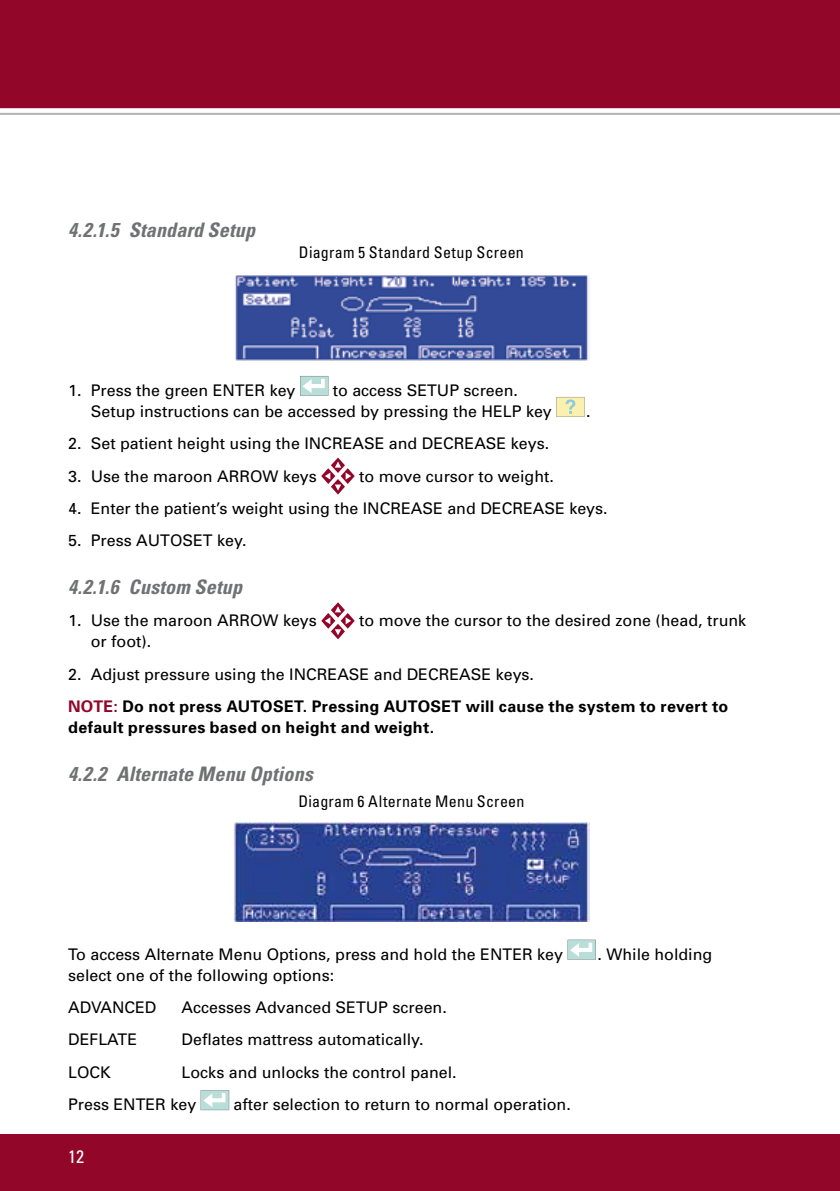
<style>
.page{position:relative;width:840px;height:1191px;background:#fff}
.page>*{position:absolute;margin:0;border:0;box-sizing:border-box;transform-origin:0 0}
.t1{font:italic 700 condensed 20px "Univers";letter-spacing:.01em;color:#707172}
.t2{font:condensed 18px "Univers";color:#fff}
.t3{font:16px/32.4px "Univers";color:#000}
.t4{font:700 16px/32.4px "Univers";letter-spacing:.02em;color:#000}
.t5{font:condensed 16px "Univers";letter-spacing:.015em;color:#000}
.s1{font-weight:400}
.s2{color:#92062a}
</style>
<div class="page">
<div style="left:0;top:1134px;width:839px;height:57px;background:#92062a"></div>
<div style="left:0;top:0;width:839px;height:115px;background:#92062a"></div>
<img style="left:235px;top:275px;width:354px;height:85px">
<svg style="left:300px;top:376px;width:28px;height:20px"></svg>
<svg style="left:556px;top:397px;width:28px;height:20px"></svg>
<svg style="left:321px;top:457px;width:33px;height:37px"></svg>
<svg style="left:321px;top:602px;width:33px;height:37px"></svg>
<img style="left:233px;top:822px;width:356px;height:99px">
<svg style="left:567px;top:939px;width:28px;height:20px"></svg>
<svg style="left:201px;top:1090px;width:28px;height:20px"></svg>
<p class="t1" style="left:68px;top:217px;width:188px">4.2.1.5 Standard Setup</p>
<p class="t5" style="left:299px;top:242px;width:226px">Diagram 5 Standard Setup Screen</p>
<p class="t3" style="left:91px;top:379px;width:462px;line-height:21px;text-indent:242px">to access SETUP screen.<br>Setup instructions can be accessed by pressing the HELP key</p>
<p class="t3" style="left:68px;top:374px;width:229px">1. Press the green ENTER key</p>
<p class="t3" style="left:586px;top:395px;width:6px">.</p>
<p class="t3" style="left:68px;top:427px;width:482px">2. Set patient height using the INCREASE and DECREASE keys.</p>
<p class="t3" style="left:68px;top:459px;width:250px">3. Use the maroon ARROW keys</p>
<p class="t3" style="left:359px;top:459px;width:196px">to move cursor to weight.</p>
<p class="t3" style="left:68px;top:492px;width:540px">4. Enter the patient’s weight using the INCREASE and DECREASE keys.</p>
<p class="t3" style="left:68px;top:524px;width:180px">5. Press AUTOSET key.</p>
<p class="t1" style="left:68px;top:574px;width:175px">4.2.1.6 Custom Setup</p>
<p class="t3" style="left:68px;top:604px;width:250px">1. Use the maroon ARROW keys</p>
<p class="t3" style="left:359px;top:604px;width:388px">to move the cursor to the desired zone (head, trunk</p>
<p class="t3" style="left:91px;top:625px;width:62px">or foot).</p>
<p class="t4" style="left:68px;top:657px;width:661px"><span class="s1">2. Adjust pressure using the INCREASE and DECREASE keys.<br></span><span class="s2">NOTE:</span> Do not press AUTOSET. Pressing AUTOSET will cause the system to revert to</p>
<p class="t4" style="left:68px;top:710px;width:367px">default pressures based on height and weight.</p>
<p class="t1" style="left:68px;top:761px;width:246px">4.2.2 Alternate Menu Options</p>
<p class="t5" style="left:298px;top:791px;width:227px">Diagram 6 Alternate Menu Screen</p>
<p class="t3" style="left:68px;top:937px;width:496px">To access Alternate Menu Options, press and hold the ENTER key</p>
<p class="t3" style="left:597px;top:937px;width:116px">. While holding</p>
<p class="t3" style="left:68px;top:958px;width:267px">select one of the following options:<br>ADVANCED</p>
<p class="t3" style="left:181px;top:991px;width:266px">Accesses Advanced SETUP screen.</p>
<p class="t3" style="left:68px;top:1023px;width:71px">DEFLATE</p>
<p class="t3" style="left:181px;top:1023px;width:243px">Deflates mattress automatically.</p>
<p class="t3" style="left:68px;top:1055px;width:44px">LOCK</p>
<p class="t3" style="left:68px;top:1055px;width:390px;text-indent:113px">Locks and unlocks the control panel.<br>Press ENTER key</p>
<p class="t3" style="left:233px;top:1088px;width:338px">after selection to return to normal operation.</p>
<p class="t2" style="left:68px;top:1144px;width:17px">12</p>
</div>
